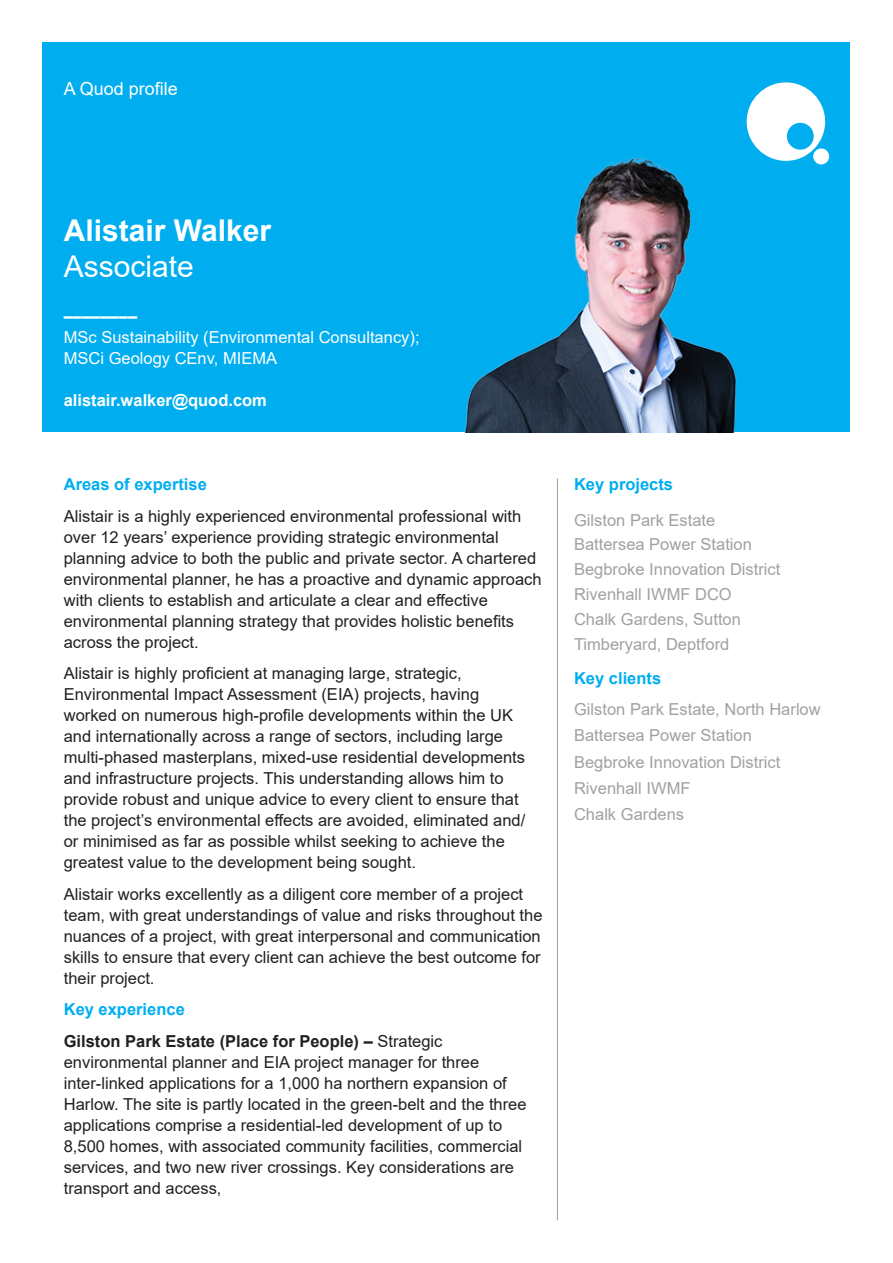
<style>
.page{position:relative;width:893px;height:1263px;background:#fff}
.page>*{position:absolute;margin:0;border:0;box-sizing:border-box;transform-origin:0 0}
.Titles{font:700 30px "Arial";color:#fff}
.Titles-2{font:30px "Arial";color:#fff}
.t1{font:18px "Arial";color:#fff}
.Body_Copy{font:16.5px/21px "Arial";color:#231f20}
.Body_Copy__Right_Col{font:16.5px "Arial";color:#a1a1a5}
.Body_Copy-2{font:16.5px/21px "Arial";color:#fff}
.Headers{font:700 16.5px "Arial";color:#00aeef}
.Body_Copy-3{font:700 16.5px "Arial";color:#fff}
.s1{font-weight:700}
</style>
<div class="page">
<div style="left:43px;top:43px;width:807px;height:389px;background:#00aeef"></div>
<svg style="left:747px;top:82px;width:78px;height:79px"></svg>
<div style="left:813px;top:148px;width:16px;height:16px;background:#fff;border-radius:50%"></div>
<hr style="left:557px;top:478px;width:1px;height:742px;background:#a1a1a5">
<img style="left:464px;top:157px;width:273px;height:275px">
<p class="t1" style="left:64px;top:76px;width:115px">A Quod profile</p>
<p class="Titles" style="left:64px;top:209px;width:209px">Alistair Walker</p>
<p class="Titles-2" style="left:64px;top:246px;width:132px">Associate</p>
<p class="Body_Copy-3" style="left:64px;top:304px;width:75px">––––––––</p>
<p class="Body_Copy-2" style="left:64px;top:326px;width:357px">MSc Sustainability (Environmental Consultancy);<br>MSCi Geology CEnv, MIEMA</p>
<p class="Body_Copy-3" style="left:64px;top:388px;width:205px">alistair.walker@quod.com</p>
<p class="Headers" style="left:64px;top:473px;width:145px">Areas of expertise</p>
<p class="Body_Copy" style="left:64px;top:505px;width:479px">Alistair is a highly experienced environmental professional with over 12 years’ experience providing strategic environmental planning advice to both the public and private sector. A chartered environmental planner, he has a proactive and dynamic approach with clients to establish and articulate a clear and effective environmental planning strategy that provides holistic benefits across the project.</p>
<p class="Body_Copy" style="left:64px;top:663px;width:463px">Alistair is highly proficient at managing large, strategic, Environmental Impact Assessment (EIA) projects, having worked on numerous high-profile developments within the UK and internationally across a range of sectors, including large multi-phased masterplans, mixed-use residential developments and infrastructure projects. This understanding allows him to provide robust and unique advice to every client to ensure that the project’s environmental effects are avoided, eliminated and/ or minimised as far as possible whilst seeking to achieve the greatest value to the development being sought.</p>
<p class="Body_Copy" style="left:64px;top:883px;width:480px">Alistair works excellently as a diligent core member of a project team, with great understandings of value and risks throughout the nuances of a project, with great interpersonal and communication skills to ensure that every client can achieve the best outcome for their project.</p>
<p class="Headers" style="left:64px;top:998px;width:123px">Key experience</p>
<p class="Body_Copy" style="left:64px;top:1030px;width:464px"><span class="s1">Gilston Park Estate (Place for People) –</span> Strategic environmental planner and EIA project manager for three inter-linked applications for a 1,000 ha northern expansion of Harlow. The site is partly located in the green-belt and the three applications comprise a residential-led development of up to 8,500 homes, with associated community facilities, commercial services, and two new river crossings. Key considerations are transport and access,</p>
<p class="Headers" style="left:574px;top:473px;width:101px">Key projects</p>
<p class="Body_Copy__Right_Col" style="left:574px;top:509px;width:143px">Gilston Park Estate</p>
<p class="Body_Copy__Right_Col" style="left:574px;top:532px;width:179px">Battersea Power Station</p>
<p class="Body_Copy__Right_Col" style="left:574px;top:557px;width:208px">Begbroke Innovation District</p>
<p class="Body_Copy__Right_Col" style="left:574px;top:583px;width:159px">Rivenhall IWMF DCO</p>
<p class="Body_Copy__Right_Col" style="left:574px;top:608px;width:168px">Chalk Gardens, Sutton</p>
<p class="Body_Copy__Right_Col" style="left:574px;top:633px;width:157px">Timberyard, Deptford</p>
<p class="Headers" style="left:574px;top:666px;width:89px">Key clients</p>
<p class="Body_Copy__Right_Col" style="left:574px;top:698px;width:248px">Gilston Park Estate, North Harlow</p>
<p class="Body_Copy__Right_Col" style="left:574px;top:724px;width:179px">Battersea Power Station</p>
<p class="Body_Copy__Right_Col" style="left:574px;top:750px;width:208px">Begbroke Innovation District</p>
<p class="Body_Copy__Right_Col" style="left:574px;top:777px;width:118px">Rivenhall IWMF</p>
<p class="Body_Copy__Right_Col" style="left:574px;top:803px;width:112px">Chalk Gardens</p>
</div>
